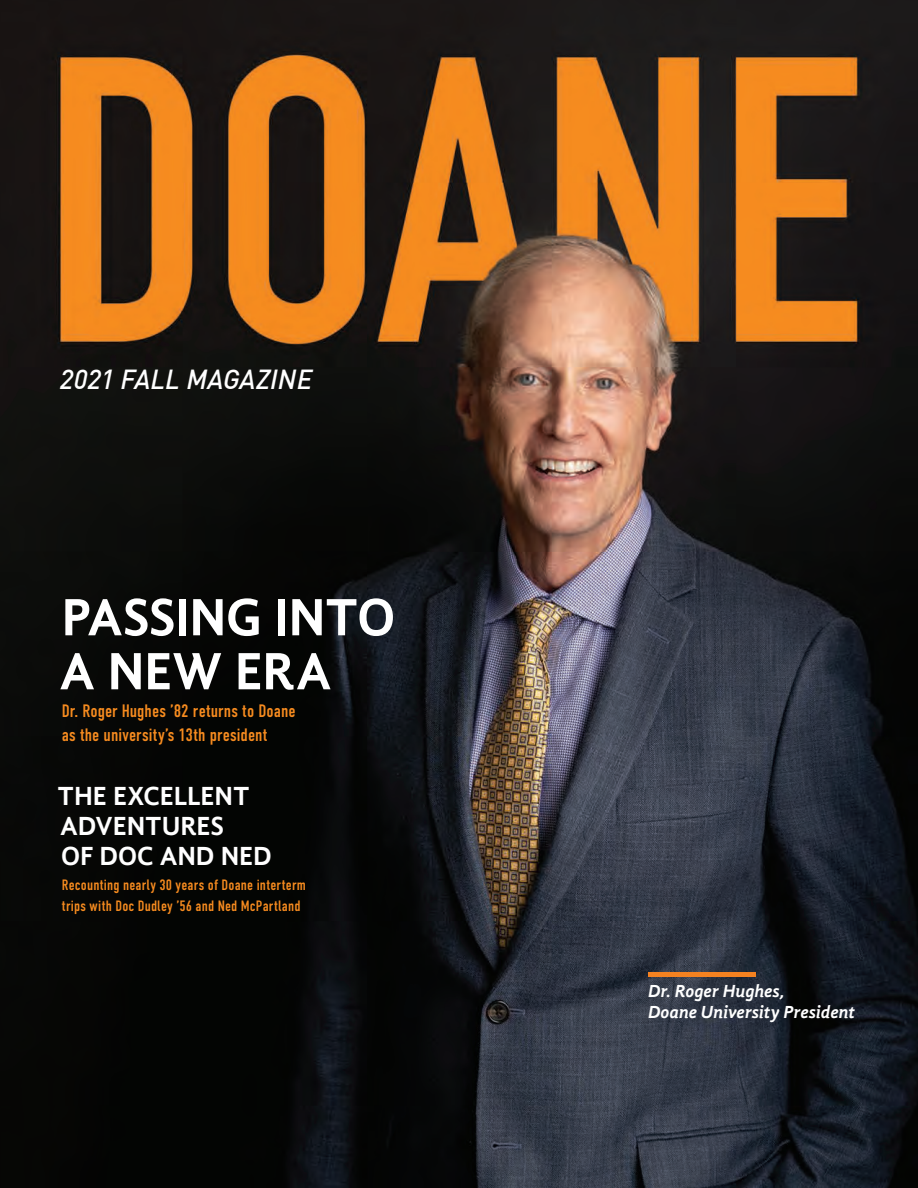
<style>
.page{position:relative;width:918px;height:1188px;background:#fff}
.page>*{position:absolute;margin:0;border:0;box-sizing:border-box;transform-origin:0 0}
.DIN_OT_Med_Italic_16{font:700 54px/54px "Gandhi Sans";letter-spacing:-.01em;color:#fff}
.DIN_OT_Med_Italic_16-2{font:700 27px/30px "Gandhi Sans";letter-spacing:-.005em;color:#fff}
.DIN_OT_Med_Italic_16-3{font:italic 500 27px "DINOT";color:#fff}
.DIN_OT_Med_Italic_16-4{font:18px/24px "DIN Condensed";color:#f68b1f}
.DIN_OT_Med_Italic_16-5{font:italic 700 18px/21px "Gandhi Sans";letter-spacing:-.005em;color:#fff}
.DIN_OT_Med_Italic_16-6{font:15px/21px "DIN Condensed";letter-spacing:.01em;color:#f68b1f}
</style>
<div class="page">
<img style="left:0;top:0;width:918px;height:1188px">
<hr style="left:648px;top:972px;width:108px;height:4px;background:#f58220">
<p class="DIN_OT_Med_Italic_16-3" style="left:60px;top:358px;width:254px">2021 FALL MAGAZINE</p>
<p class="DIN_OT_Med_Italic_16" style="left:59px;top:590px;width:337px">PASSING INTO<br>A NEW ERA</p>
<p class="DIN_OT_Med_Italic_16-4" style="left:62px;top:699px;width:235px">Dr. Roger Hughes ’82 returns to Doane as the university’s 13th president</p>
<p class="DIN_OT_Med_Italic_16-2" style="left:57px;top:781px;width:216px">THE EXCELLENT<br>ADVENTURES<br>OF DOC AND NED</p>
<p class="DIN_OT_Med_Italic_16-6" style="left:62px;top:875px;width:246px">Recounting nearly 30 years of Doane interterm trips with Doc Dudley ’56 and Ned McPartland</p>
<p class="DIN_OT_Med_Italic_16-5" style="left:648px;top:980px;width:208px">Dr. Roger Hughes,<br>Doane University President</p>
</div>
